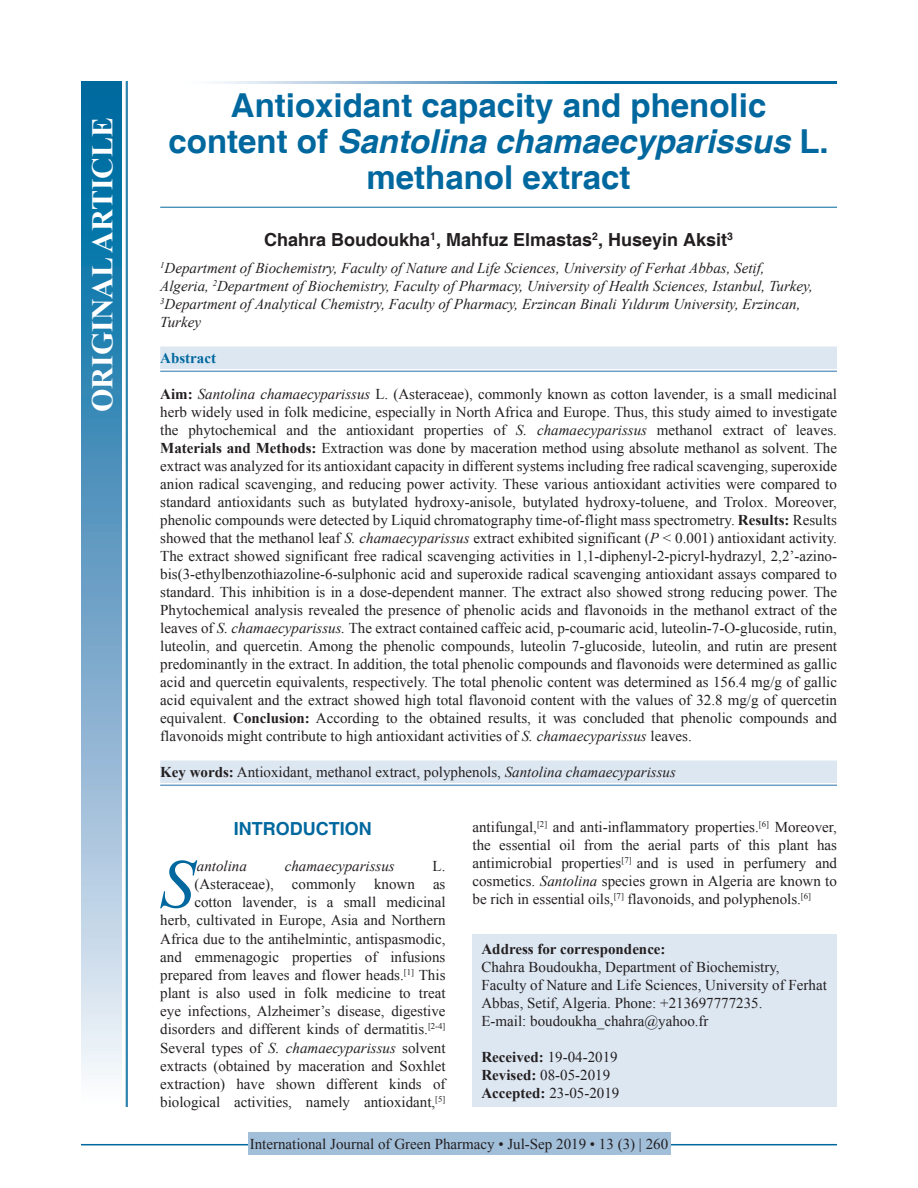
<style>
.page{position:relative;width:918px;height:1188px;background:#fff}
.page>*{position:absolute;margin:0;border:0;box-sizing:border-box;transform-origin:0 0}
.DROP_CAP_TX{font:italic 69.3px "Times New Roman";color:#00689e}
.AT{font:700 33px/36px "Helvetica";color:#00689e;text-align:center}
.AH{font:700 30px "Times New Roman";color:#fff}
.AU{font:700 18px "Helvetica";color:#231f20}
.t1{font:700 18px "Helvetica";color:#00689e}
.ABS{font:15px/18px "Times New Roman";color:#231f20;text-align:justify}
.DROP_CAP_TX-2{font:15px/18.1px "Times New Roman";color:#231f20;text-align:right}
.AFF{font:italic 15px/18px "Times New Roman";color:#231f20}
.ADD{font:15px/18px "Times New Roman";color:#231f20}
.KWD_1_L{font:15px "Times New Roman";color:#231f20}
.RF{font:15px "Times New Roman";color:#231f20}
.HIS{font:15px/18px "Times New Roman";color:#231f20}
.DROP_CAP_TX-3{font:italic 15px "Times New Roman";color:#231f20}
.ABSH{font:700 15px "Times New Roman";color:#00689e}
.s1{font-style:italic}
.s2{font-weight:700}
</style>
<div class="page">
<hr style="left:81px;top:1144px;width:756px;height:1px;background:#00689e">
<div style="left:248px;top:1133px;width:422px;height:22px;background:#a2bfda"></div>
<hr style="left:160px;top:207px;width:677px;height:1px;background:#00689e">
<div style="left:160px;top:347px;width:677px;height:22px;background:#dde7f2"></div>
<hr style="left:160px;top:371px;width:677px;height:1px;background:#6d9fc6">
<div style="left:160px;top:761px;width:677px;height:22px;background:#dde7f2"></div>
<hr style="left:160px;top:785px;width:677px;height:1px;background:#6d9fc6">
<div style="left:472px;top:935px;width:365px;height:172px;background:#dde7f2"></div>
<svg style="left:215px;top:81px;width:622px;height:3px;background:#4d94bc"></svg>
<div style="left:81px;top:81px;width:41px;height:1026px;background:linear-gradient(to bottom,#005e9a,#f6f0f9)"></div>
<hr style="left:127px;top:81px;width:1px;height:1026px;background:#00689e">
<hr style="left:126px;top:81px;width:1px;height:1026px;background:#00689e">
<p class="AH" style="left:81px;top:412px;width:296px;rotate:-90deg">ORIGINAL ARTICLE</p>
<p class="AT" style="left:169px;top:89px;width:662px">Antioxidant capacity and phenolic content of <span class="s1">Santolina chamaecyparissus</span> L. methanol extract</p>
<p class="AU" style="left:264px;top:229px;width:470px">Chahra Boudoukha<sup>1</sup>, Mahfuz Elmastas<sup>2</sup>, Huseyin Aksit<sup>3</sup></p>
<p class="AFF" style="left:160px;top:259px;width:654px"><sup>1</sup>Department of Biochemistry, Faculty of Nature and Life Sciences, University of Ferhat Abbas, Setif, Algeria, <sup>2</sup>Department of Biochemistry, Faculty of Pharmacy, University of Health Sciences, Istanbul, Turkey, <sup>3</sup>Department of Analytical Chemistry, Faculty of Pharmacy, Erzincan Binali Yıldırım University, Erzincan, Turkey</p>
<p class="ABSH" style="left:160px;top:347px;width:57px">Abstract</p>
<p class="ABS" style="left:160px;top:385px;width:678px"><span class="s2">Aim:</span> <span class="s1">Santolina chamaecyparissus</span> L. (Asteraceae), commonly known as cotton lavender, is a small medicinal herb widely used in folk medicine, especially in North Africa and Europe. Thus, this study aimed to investigate the phytochemical and the antioxidant properties of <span class="s1">S. chamaecyparissus</span> methanol extract of leaves.<br><span class="s2">Materials and Methods:</span> Extraction was done by maceration method using absolute methanol as solvent. The extract was analyzed for its antioxidant capacity in different systems including free radical scavenging, superoxide anion radical scavenging, and reducing power activity. These various antioxidant activities were compared to standard antioxidants such as butylated hydroxy‑anisole, butylated hydroxy‑toluene, and Trolox. Moreover, phenolic compounds were detected by Liquid chromatography time-of-flight mass spectrometry. <span class="s2">Results:</span> Results showed that the methanol leaf <span class="s1">S. chamaecyparissus</span> extract exhibited significant (<span class="s1">P</span> &lt; 0.001) antioxidant activity.<br>The extract showed significant free radical scavenging activities in 1,1-diphenyl-2-picryl-hydrazyl, 2,2’-azino&shy;bis(3-ethylbenzothiazoline-6-sulphonic acid and superoxide radical scavenging antioxidant assays compared to standard. This inhibition is in a dose-dependent manner. The extract also showed strong reducing power. The Phytochemical analysis revealed the presence of phenolic acids and flavonoids in the methanol extract of the leaves of <span class="s1">S. chamaecyparissus.</span> The extract contained caffeic acid, p-coumaric acid, luteolin-7-O-glucoside, rutin, luteolin, and quercetin. Among the phenolic compounds, luteolin 7-glucoside, luteolin, and rutin are present predominantly in the extract. In addition, the total phenolic compounds and flavonoids were determined as gallic acid and quercetin equivalents, respectively. The total phenolic content was determined as 156.4 mg/g of gallic acid equivalent and the extract showed high total flavonoid content with the values of 32.8 mg/g of quercetin equivalent. <span class="s2">Conclusion:</span> According to the obtained results, it was concluded that phenolic compounds and flavonoids might contribute to high antioxidant activities of <span class="s1">S. chamaecyparissus</span> leaves.</p>
<p class="KWD_1_L" style="left:160px;top:761px;width:517px"><span class="s2">Key words:</span> Antioxidant, methanol extract, polyphenols, <span class="s1">Santolina chamaecyparissus</span></p>
<h1 class="t1" style="left:234px;top:818px;width:139px">INTRODUCTION</h1>
<p class="DROP_CAP_TX" style="left:160px;top:836px;width:36px">S</p>
<p class="DROP_CAP_TX-3" style="left:197px;top:856px;width:52px">antolina</p>
<p class="DROP_CAP_TX-3" style="left:285px;top:856px;width:111px">chamaecyparissus</p>
<p class="DROP_CAP_TX-2" style="left:160px;top:857px;width:287px">L.<br>(Asteraceae), commonly known as cotton lavender, is a small medicinal<br>herb, cultivated in Europe, Asia and Northern Africa due to the antihelmintic, antispasmodic, and emmenagogic properties of infusions prepared from leaves and flower heads.<sup>[1]</sup> This plant is also used in folk medicine to treat eye infections, Alzheimer’s disease, digestive disorders and different kinds of dermatitis.<sup>[2-4] </sup>Several types of <span class="s1">S. chamaecyparissus</span> solvent extracts (obtained by maceration and Soxhlet extraction) have shown different kinds of biological activities, namely antioxidant,<sup>[5]</sup></p>
<p class="DROP_CAP_TX-2" style="left:472px;top:818px;width:366px;text-align:justify">antifungal,<sup>[2]</sup> and anti-inflammatory properties.<sup>[6]</sup> Moreover, the essential oil from the aerial parts of this plant has antimicrobial properties<sup>[7]</sup> and is used in perfumery and cosmetics. <span class="s1">Santolina</span> species grown in Algeria are known to be rich in essential oils,<sup>[7]</sup> flavonoids, and polyphenols.<sup>[6]</sup></p>
<p class="ADD" style="left:482px;top:940px;width:347px"><span class="s2">Address for correspondence:<br></span>Chahra Boudoukha, Department of Biochemistry, Faculty of Nature and Life Sciences, University of Ferhat Abbas, Setif, Algeria. Phone: +213697777235.<br>E-mail: boudoukha_chahra@yahoo.fr</p>
<p class="HIS" style="left:482px;top:1048px;width:139px"><span class="s2">Received:</span> 19-04-2019<br><span class="s2">Revised:</span> 08-05-2019<br><span class="s2">Accepted:</span> 23-05-2019</p>
<p class="RF" style="left:250px;top:1134px;width:420px">International Journal of Green Pharmacy • Jul-Sep 2019 • 13 (3) | 260</p>
</div>
